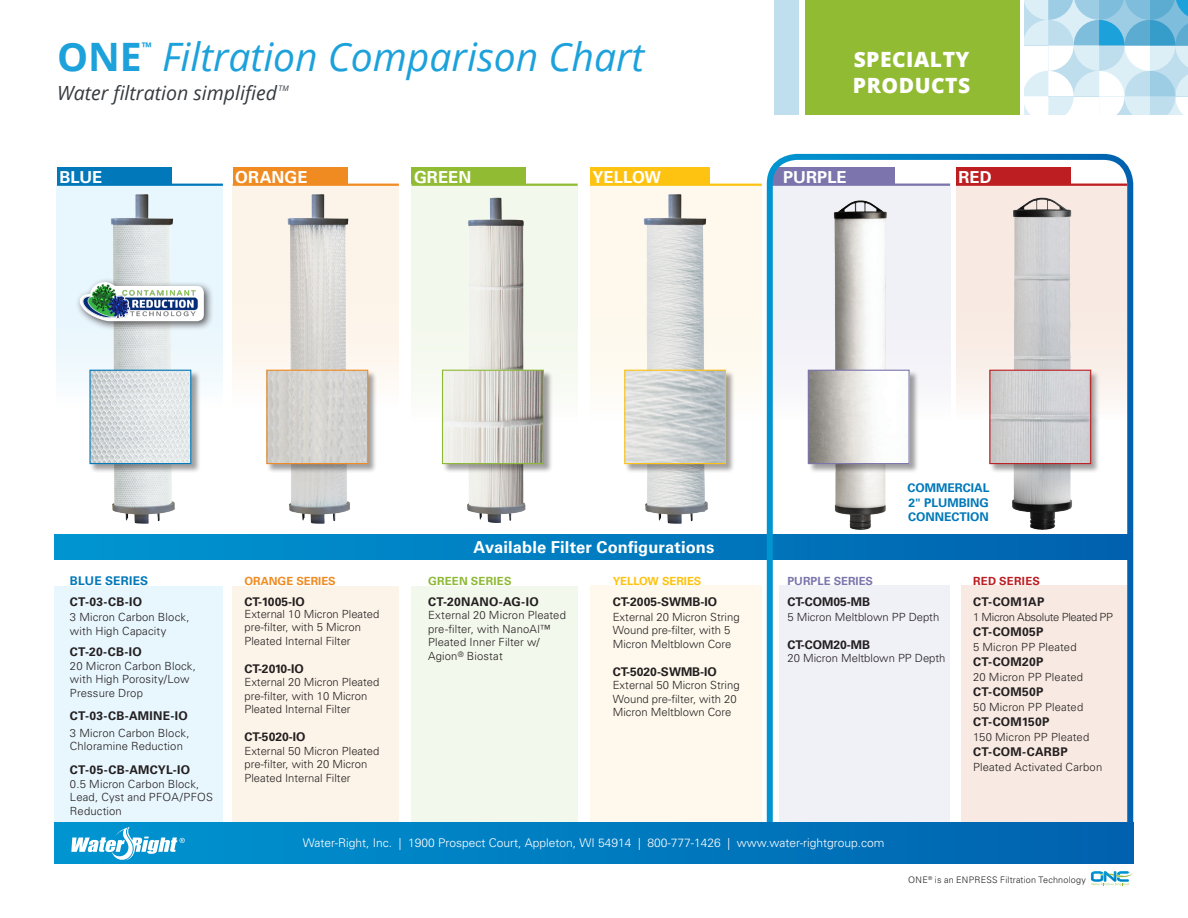
<style>
.page{position:relative;width:1188px;height:918px;background:#fff}
.page>*{position:absolute;margin:0;border:0;box-sizing:border-box;transform-origin:0 0}
.t1{font:italic 39.15px "Open Sans";color:#1ca1db}
.t2{font:700 39.15px "Open Sans";color:#1ca1db}
.t3{font:800 21px "Open Sans";letter-spacing:.025em;color:#fff}
.t4{font:italic 19.5px "Open Sans";color:#353b40}
.t5{font:700 16.5px "Univers LT Std";letter-spacing:.005em;color:#fff}
.t6{font:700 13.35px "Open Sans";color:#1ca1db}
.t7{font:700 12px "Univers LT Std";letter-spacing:.02em;color:#231f20}
.t8{font:300 12px "Univers";color:#fff}
.t9{font:700 12px "Univers LT Std";color:#231f20}
.t10{font:700 12px/14.4px "Univers LT Std";color:#0078b9;text-align:justify}
.t11{font:300 11.25px/13.5px "Univers";color:#231f20}
.t12{font:300 11.25px "Univers";letter-spacing:-.025em;color:#231f20}
.t13{font:700 11.25px "Univers LT Std";color:#7c75ad}
.t14{font:700 11.25px "Univers LT Std";color:#f08b21}
.t15{font:700 11.25px "Univers LT Std";color:#fec210}
.t16{font:700 11.25px "Univers LT Std";letter-spacing:.02em;color:#8db935}
.t17{font:700 11.25px "Univers LT Std";letter-spacing:.025em;color:#bd1e22}
.t18{font:300 9px "Univers";letter-spacing:.02em;color:#231f20}
.t19{font:italic 7.65px "Open Sans";color:#353b40}
</style>
<div class="page">
<svg style="left:54px;top:535px;width:710px;height:24px;background:#0084c6"></svg>
<div style="left:57px;top:185px;width:166px;height:319px;background:linear-gradient(to bottom,#e1f3fc,#fff)"></div>
<div style="left:54px;top:586px;width:169px;height:241px;background:#e8f6fd"></div>
<img style="left:107px;top:186px;width:73px;height:338px">
<hr style="left:57px;top:184px;width:166px;height:2px;background:#0078b9">
<div style="left:57px;top:168px;width:115px;height:16px;background:#0078b9"></div>
<div style="left:90px;top:370px;width:111px;height:103px;background:#231f20;opacity:.42"></div>
<img style="left:91px;top:372px;width:98px;height:90px">
<div style="left:89px;top:370px;width:102px;height:94px;border:1px solid #0078b9"></div>
<div style="left:233px;top:184px;width:166px;height:320px;background:linear-gradient(to bottom,#fcf1e2,#fff)"></div>
<div style="left:233px;top:586px;width:166px;height:247px;background:#fdf4e9"></div>
<img style="left:283px;top:186px;width:72px;height:338px">
<hr style="left:233px;top:184px;width:166px;height:2px;background:#f08b21">
<div style="left:233px;top:168px;width:115px;height:16px;background:#f08b21"></div>
<div style="left:266px;top:370px;width:112px;height:103px;background:#231f20;opacity:.42"></div>
<img style="left:268px;top:372px;width:98px;height:90px">
<div style="left:266px;top:370px;width:102px;height:94px;border:1px solid #f08b21"></div>
<div style="left:412px;top:185px;width:166px;height:341px;background:linear-gradient(to bottom,#eff6e6,#fff)"></div>
<div style="left:412px;top:586px;width:166px;height:245px;background:#f3f8ec"></div>
<img style="left:446px;top:194px;width:97px;height:332px">
<hr style="left:412px;top:184px;width:166px;height:2px;background:#92bb34">
<div style="left:412px;top:168px;width:114px;height:16px;background:#92bb34"></div>
<div style="left:442px;top:370px;width:111px;height:103px;background:#231f20;opacity:.42"></div>
<img style="left:444px;top:372px;width:98px;height:90px">
<div style="left:442px;top:370px;width:102px;height:94px;border:1px solid #8db935"></div>
<div style="left:590px;top:185px;width:172px;height:341px;background:linear-gradient(to bottom,#fef7e6,#fff)"></div>
<div style="left:590px;top:586px;width:172px;height:240px;background:#fef9ec"></div>
<img style="left:640px;top:186px;width:74px;height:340px">
<hr style="left:590px;top:184px;width:172px;height:2px;background:#fec210">
<div style="left:590px;top:168px;width:120px;height:16px;background:#fec210"></div>
<div style="left:624px;top:370px;width:112px;height:103px;background:#231f20;opacity:.42"></div>
<img style="left:626px;top:372px;width:98px;height:90px">
<div style="left:624px;top:370px;width:102px;height:94px;border:1px solid #fec210"></div>
<svg style="left:764px;top:153px;width:370px;height:692px"></svg>
<img style="left:824px;top:186px;width:74px;height:343px">
<div style="left:808px;top:370px;width:111px;height:103px;background:#231f20;opacity:.42"></div>
<img style="left:810px;top:372px;width:98px;height:90px">
<div style="left:808px;top:370px;width:102px;height:94px;border:1px solid #7c75ad"></div>
<div style="left:75px;top:277px;width:139px;height:55px;background:#231f20;opacity:.75"></div>
<img style="left:77px;top:280px;width:129px;height:42px">
<svg style="left:1025px;top:0;width:163px;height:114px"></svg>
<div style="left:805px;top:0;width:214px;height:114px;background:#92bb34"></div>
<div style="left:774px;top:0;width:25px;height:114px;background:#bfdfef"></div>
<div style="left:54px;top:823px;width:1079px;height:41px;background:linear-gradient(to right,#0096d2,#0161af)"></div>
<svg style="left:1091px;top:872px;width:42px;height:14px"></svg>
<svg style="left:71px;top:827px;width:114px;height:33px"></svg>
<p class="t2" style="left:57px;top:29px;width:86px">ONE</p>
<p class="t6" style="left:142px;top:37px;width:11px">™</p>
<p class="t1" style="left:162px;top:30px;width:484px">Filtration Comparison Chart</p>
<p class="t4" style="left:57px;top:80px;width:222px">Water filtration simplified</p>
<p class="t19" style="left:279px;top:83px;width:12px">TM</p>
<p class="t3" style="left:854px;top:44px;width:117px">SPECIALTY</p>
<p class="t3" style="left:853px;top:69px;width:119px">PRODUCTS</p>
<p class="t5" style="left:59px;top:167px;width:44px">BLUE</p>
<p class="t5" style="left:235px;top:167px;width:74px">ORANGE</p>
<p class="t5" style="left:414px;top:167px;width:59px">GREEN</p>
<p class="t5" style="left:593px;top:167px;width:70px">YELLOW</p>
<p class="t5" style="left:783px;top:167px;width:65px">PURPLE</p>
<p class="t5" style="left:958px;top:167px;width:35px">RED</p>
<p class="t10" style="left:70px;top:574px;width:80px">BLUE SERIES</p>
<p class="t7" style="left:70px;top:595px;width:74px">CT-03-CB-IO</p>
<p class="t11" style="left:70px;top:611px;width:121px">3 Micron Carbon Block, with High Capacity</p>
<p class="t7" style="left:70px;top:645px;width:73px">CT-20-CB-IO</p>
<p class="t11" style="left:70px;top:659px;width:128px">20 Micron Carbon Block, with High Porosity/Low<br>Pressure Drop</p>
<p class="t7" style="left:70px;top:709px;width:119px">CT-03-CB-AMINE-IO</p>
<p class="t11" style="left:70px;top:726px;width:121px">3 Micron Carbon Block,<br>Chloramine Reduction</p>
<p class="t7" style="left:70px;top:763px;width:122px">CT-05-CB-AMCYL-IO</p>
<p class="t11" style="left:70px;top:777px;width:131px">0.5 Micron Carbon Block,</p>
<p class="t11" style="left:70px;top:790px;width:145px">Lead, Cyst and PFOA/PFOS<br>Reduction</p>
<p class="t14" style="left:244px;top:574px;width:93px">ORANGE SERIES</p>
<p class="t7" style="left:244px;top:595px;width:62px">CT-1005-IO</p>
<p class="t11" style="left:244px;top:607px;width:137px">External 10 Micron Pleated pre-filter, with 5 Micron<br>Pleated Internal Filter</p>
<p class="t7" style="left:244px;top:662px;width:61px">CT-2010-IO</p>
<p class="t11" style="left:244px;top:676px;width:137px">External 20 Micron Pleated pre-filter, with 10 Micron<br>Pleated Internal Filter</p>
<p class="t7" style="left:244px;top:730px;width:62px">CT-5020-IO</p>
<p class="t11" style="left:244px;top:744px;width:137px">External 50 Micron Pleated pre-filter, with 20 Micron<br>Pleated Internal Filter</p>
<p class="t5" style="left:474px;top:537px;width:242px">Available Filter Configurations</p>
<p class="t16" style="left:428px;top:574px;width:85px">GREEN SERIES</p>
<p class="t7" style="left:428px;top:595px;width:112px">CT-20NANO-AG-IO</p>
<p class="t11" style="left:428px;top:609px;width:139px">External 20 Micron Pleated pre-filter, with NanoAl™<br>Pleated Inner Filter w/<br>Agion<sup>®</sup> Biostat</p>
<p class="t15" style="left:613px;top:574px;width:90px">YELLOW SERIES</p>
<p class="t9" style="left:613px;top:595px;width:106px">CT-2005-SWMB-IO</p>
<p class="t11" style="left:613px;top:610px;width:128px">External 20 Micron String<br>Wound pre-filter, with 5<br>Micron Meltblown Core</p>
<p class="t9" style="left:613px;top:665px;width:106px">CT-5020-SWMB-IO</p>
<p class="t11" style="left:613px;top:679px;width:128px">External 50 Micron String<br>Wound pre-filter, with 20<br>Micron Meltblown Core</p>
<p class="t10" style="left:908px;top:481px;width:83px">COMMERCIAL 2" PLUMBING CONNECTION</p>
<p class="t13" style="left:787px;top:574px;width:87px">PURPLE SERIES</p>
<p class="t9" style="left:787px;top:595px;width:84px">CT-COM05-MB</p>
<p class="t11" style="left:787px;top:610px;width:153px">5 Micron Meltblown PP Depth</p>
<p class="t9" style="left:787px;top:638px;width:84px">CT-COM20-MB</p>
<p class="t11" style="left:787px;top:652px;width:160px">20 Micron Meltblown PP Depth</p>
<p class="t17" style="left:973px;top:574px;width:68px">RED SERIES</p>
<p class="t7" style="left:973px;top:595px;width:73px">CT-COM1AP</p>
<p class="t12" style="left:973px;top:610px;width:141px">1 Micron Absolute Pleated PP</p>
<p class="t7" style="left:973px;top:625px;width:72px">CT-COM05P</p>
<p class="t11" style="left:973px;top:640px;width:105px">5 Micron PP Pleated</p>
<p class="t7" style="left:973px;top:655px;width:72px">CT-COM20P</p>
<p class="t11" style="left:973px;top:670px;width:112px">20 Micron PP Pleated</p>
<p class="t7" style="left:973px;top:685px;width:72px">CT-COM50P</p>
<p class="t11" style="left:973px;top:700px;width:112px">50 Micron PP Pleated</p>
<p class="t7" style="left:973px;top:715px;width:78px">CT-COM150P</p>
<p class="t11" style="left:973px;top:730px;width:118px">150 Micron PP Pleated</p>
<p class="t7" style="left:973px;top:745px;width:96px">CT-COM-CARBP</p>
<p class="t11" style="left:973px;top:760px;width:131px">Pleated Activated Carbon</p>
<p class="t8" style="left:303px;top:836px;width:583px">Water-Right, Inc. | 1900 Prospect Court, Appleton, WI 54914 | 800-777-1426 | www.water-rightgroup.com</p>
<p class="t18" style="left:908px;top:875px;width:179px">ONE<sup>®</sup> is an ENPRESS Filtration Technology</p>
</div>
